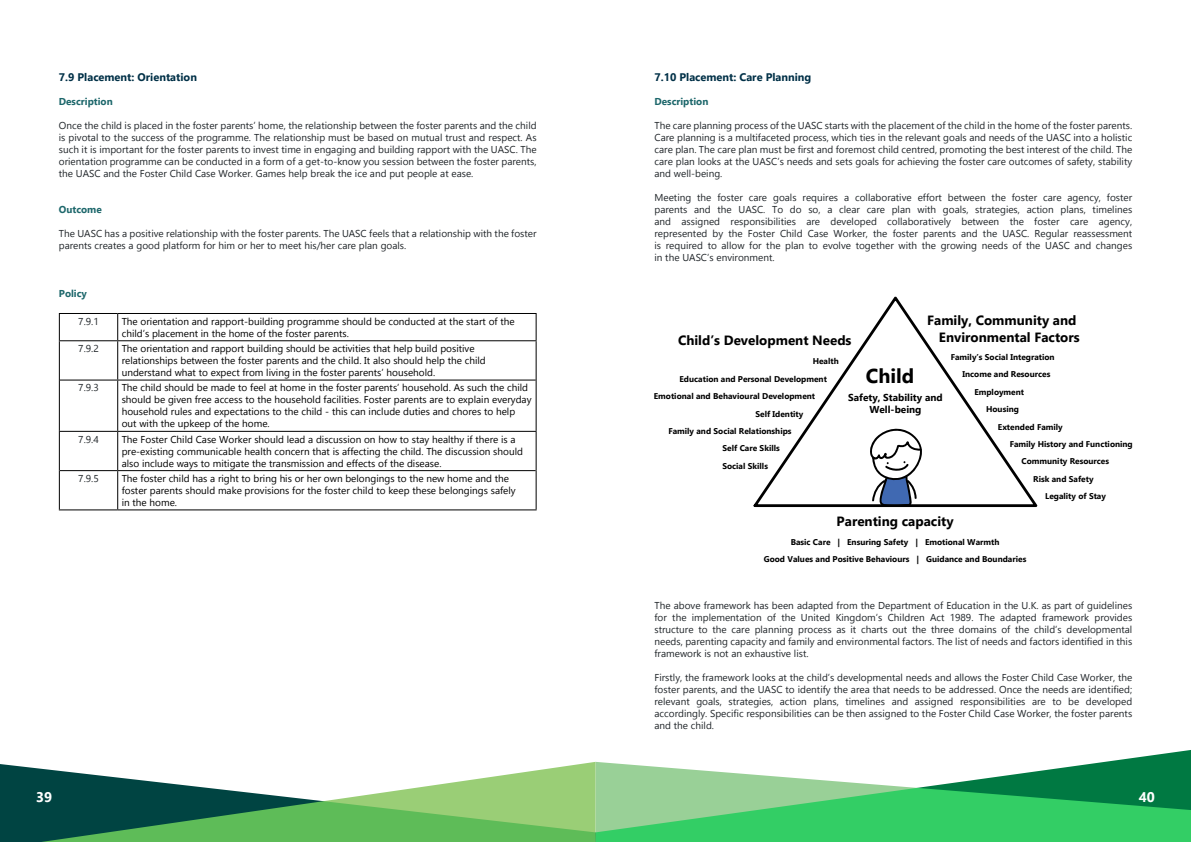
<style>
.page{position:relative;width:1191px;height:842px;background:#fff}
.page>*{position:absolute;margin:0;border:0;box-sizing:border-box;transform-origin:0 0}
.t1{font:700 20.1px "Gadugi";color:#000}
.t2{font:700 14px "Gadugi";color:#fff}
.t3{font:700 13.4px/17.4px "Gadugi";color:#000;text-align:right}
.t4{font:700 11px "Gadugi";color:#003047}
.t5{font:10px/12px "Gadugi";color:#202529;text-align:justify}
.t6{font:10px/12px "Gadugi";color:#000}
.t7{font:700 10px "Gadugi";color:#1d676b}
.t8{font:700 10px/12.1px "Gadugi";color:#000;text-align:center}
.t9{font:700 8.4px/17.4px "Gadugi";color:#000;text-align:center}
</style>
<div class="page">
<svg style="left:59px;top:314px;width:1px;height:26px"></svg>
<svg style="left:117px;top:314px;width:1px;height:26px"></svg>
<svg style="left:535px;top:314px;width:1px;height:26px"></svg>
<hr style="left:59px;top:340px;width:59px;height:1px;background:#000">
<hr style="left:59px;top:341px;width:1px;height:39px;background:#000">
<hr style="left:118px;top:340px;width:418px;height:1px;background:#000">
<hr style="left:117px;top:341px;width:1px;height:39px;background:#000">
<hr style="left:535px;top:341px;width:1px;height:39px;background:#000">
<hr style="left:59px;top:380px;width:1px;height:51px;background:#000">
<hr style="left:117px;top:381px;width:1px;height:50px;background:#000">
<hr style="left:535px;top:380px;width:1px;height:51px;background:#000">
<hr style="left:59px;top:431px;width:59px;height:1px;background:#000">
<hr style="left:59px;top:432px;width:1px;height:39px;background:#000">
<hr style="left:118px;top:431px;width:418px;height:1px;background:#000">
<hr style="left:117px;top:432px;width:1px;height:38px;background:#000">
<hr style="left:535px;top:432px;width:1px;height:39px;background:#000">
<hr style="left:59px;top:471px;width:1px;height:38px;background:#000">
<hr style="left:117px;top:471px;width:1px;height:38px;background:#000">
<hr style="left:535px;top:471px;width:1px;height:38px;background:#000">
<hr style="left:59px;top:313px;width:59px;height:1px;background:#000">
<hr style="left:118px;top:313px;width:418px;height:1px;background:#000">
<hr style="left:60px;top:380px;width:58px;height:1px;background:#000">
<hr style="left:118px;top:380px;width:417px;height:1px;background:#000">
<hr style="left:60px;top:470px;width:58px;height:1px;background:#000">
<hr style="left:118px;top:470px;width:417px;height:1px;background:#000">
<hr style="left:59px;top:509px;width:59px;height:1px;background:#000">
<hr style="left:118px;top:509px;width:418px;height:1px;background:#000">
<svg style="left:753px;top:296px;width:284px;height:212px"></svg>
<svg style="left:595px;top:750px;width:596px;height:92px"></svg>
<svg style="left:0;top:762px;width:595px;height:80px"></svg>
<p class="t4" style="left:59px;top:70px;width:140px">7.9 Placement: Orientation</p>
<p class="t7" style="left:59px;top:95px;width:55px">Description</p>
<p class="t5" style="left:59px;top:119px;width:479px">Once the child is placed in the foster parents’ home, the relationship between the foster parents and the child is pivotal to the success of the programme. The relationship must be based on mutual trust and respect. As such it is important for the foster parents to invest time in engaging and building rapport with the UASC. The orientation programme can be conducted in a form of a get-to-know you session between the foster parents, the UASC and the Foster Child Case Worker. Games help break the ice and put people at ease.</p>
<p class="t7" style="left:59px;top:203px;width:44px">Outcome</p>
<p class="t5" style="left:59px;top:227px;width:479px">The UASC has a positive relationship with the foster parents. The UASC feels that a relationship with the foster parents creates a good platform for him or her to meet his/her care plan goals.</p>
<p class="t7" style="left:59px;top:287px;width:30px">Policy</p>
<p class="t5" style="left:78px;top:315px;width:22px">7.9.1</p>
<p class="t6" style="left:122px;top:315px;width:394px">The orientation and rapport-building programme should be conducted at the start of the child’s placement in the home of the foster parents.</p>
<p class="t5" style="left:78px;top:342px;width:22px">7.9.2</p>
<p class="t6" style="left:122px;top:342px;width:366px">The orientation and rapport building should be activities that help build positive relationships between the foster parents and the child. It also should help the child understand what to expect from living in the foster parents’ household.</p>
<p class="t5" style="left:78px;top:382px;width:22px">7.9.3</p>
<p class="t6" style="left:122px;top:382px;width:411px">The child should be made to feel at home in the foster parents’ household. As such the child should be given free access to the household facilities. Foster parents are to explain everyday household rules and expectations to the child - this can include duties and chores to help out with the upkeep of the home.</p>
<p class="t5" style="left:78px;top:433px;width:22px">7.9.4</p>
<p class="t6" style="left:122px;top:433px;width:403px">The Foster Child Case Worker should lead a discussion on how to stay healthy if there is a pre-existing communicable health concern that is affecting the child. The discussion should also include ways to mitigate the transmission and effects of the disease.</p>
<p class="t5" style="left:78px;top:472px;width:22px">7.9.5</p>
<p class="t6" style="left:122px;top:472px;width:395px">The foster child has a right to bring his or her own belongings to the new home and the foster parents should make provisions for the foster child to keep these belongings safely in the home.</p>
<p class="t4" style="left:654px;top:70px;width:158px">7.10 Placement: Care Planning</p>
<p class="t7" style="left:654px;top:95px;width:55px">Description</p>
<p class="t5" style="left:654px;top:119px;width:479px">The care planning process of the UASC starts with the placement of the child in the home of the foster parents.<br>Care planning is a multifaceted process, which ties in the relevant goals and needs of the UASC into a holistic care plan. The care plan must be first and foremost child centred, promoting the best interest of the child. The care plan looks at the UASC’s needs and sets goals for achieving the foster care outcomes of safety, stability and well-being.</p>
<p class="t5" style="left:654px;top:191px;width:479px">Meeting the foster care goals requires a collaborative effort between the foster care agency, foster parents and the UASC. To do so, a clear care plan with goals, strategies, action plans, timelines and assigned responsibilities are developed collaboratively between the foster care agency, represented by the Foster Child Case Worker, the foster parents and the UASC. Regular reassessment is required to allow for the plan to evolve together with the growing needs of the UASC and changes in the UASC’s environment.</p>
<h3 class="t3" style="left:927px;top:311px;width:154px">Family, Community and<br>Environmental Factors</h3>
<p class="t9" style="left:950px;top:348px;width:105px">Family’s Social Integration</p>
<p class="t9" style="left:962px;top:366px;width:89px">Income and Resources</p>
<p class="t9" style="left:974px;top:383px;width:51px">Employment</p>
<p class="t9" style="left:986px;top:400px;width:34px">Housing</p>
<p class="t9" style="left:998px;top:418px;width:66px">Extended Family</p>
<p class="t9" style="left:1009px;top:435px;width:125px">Family History and Functioning</p>
<p class="t9" style="left:1021px;top:453px;width:89px">Community Resources</p>
<p class="t9" style="left:1033px;top:470px;width:62px">Risk and Safety</p>
<p class="t9" style="left:1045px;top:488px;width:62px">Legality of Stay</p>
<h3 class="t3" style="left:836px;top:512px;width:118px">Parenting capacity</h3>
<p class="t9" style="left:764px;top:533px;width:264px">Basic Care | Ensuring Safety | Emotional Warmth<br>Good Values and Positive Behaviours | Guidance and Boundaries</p>
<h3 class="t3" style="left:678px;top:332px;width:175px">Child’s Development Needs</h3>
<p class="t9" style="left:812px;top:353px;width:28px">Health</p>
<p class="t9" style="left:679px;top:370px;width:149px">Education and Personal Development</p>
<p class="t9" style="left:654px;top:387px;width:163px">Emotional and Behavioural Development</p>
<p class="t9" style="left:755px;top:405px;width:49px">Self Identity</p>
<p class="t9" style="left:668px;top:422px;width:125px">Family and Social Relationships</p>
<p class="t9" style="left:722px;top:440px;width:59px">Self Care Skills</p>
<p class="t9" style="left:722px;top:457px;width:47px">Social Skills</p>
<h1 class="t1" style="left:866px;top:364px;width:50px">Child</h1>
<p class="t8" style="left:848px;top:391px;width:96px">Safety, Stability and<br>Well-being</p>
<p class="t5" style="left:654px;top:599px;width:479px">The above framework has been adapted from the Department of Education in the U.K. as part of guidelines for the implementation of the United Kingdom’s Children Act 1989. The adapted framework provides structure to the care planning process as it charts out the three domains of the child’s developmental needs, parenting capacity and family and environmental factors. The list of needs and factors identified in this framework is not an exhaustive list.</p>
<p class="t5" style="left:654px;top:671px;width:479px">Firstly, the framework looks at the child’s developmental needs and allows the Foster Child Case Worker, the foster parents, and the UASC to identify the area that needs to be addressed. Once the needs are identified; relevant goals, strategies, action plans, timelines and assigned responsibilities are to be developed accordingly. Specific responsibilities can be then assigned to the Foster Child Case Worker, the foster parents and the child.</p>
<h2 class="t2" style="left:36px;top:789px;width:18px">39</h2>
<h2 class="t2" style="left:1138px;top:789px;width:18px">40</h2>
</div>
